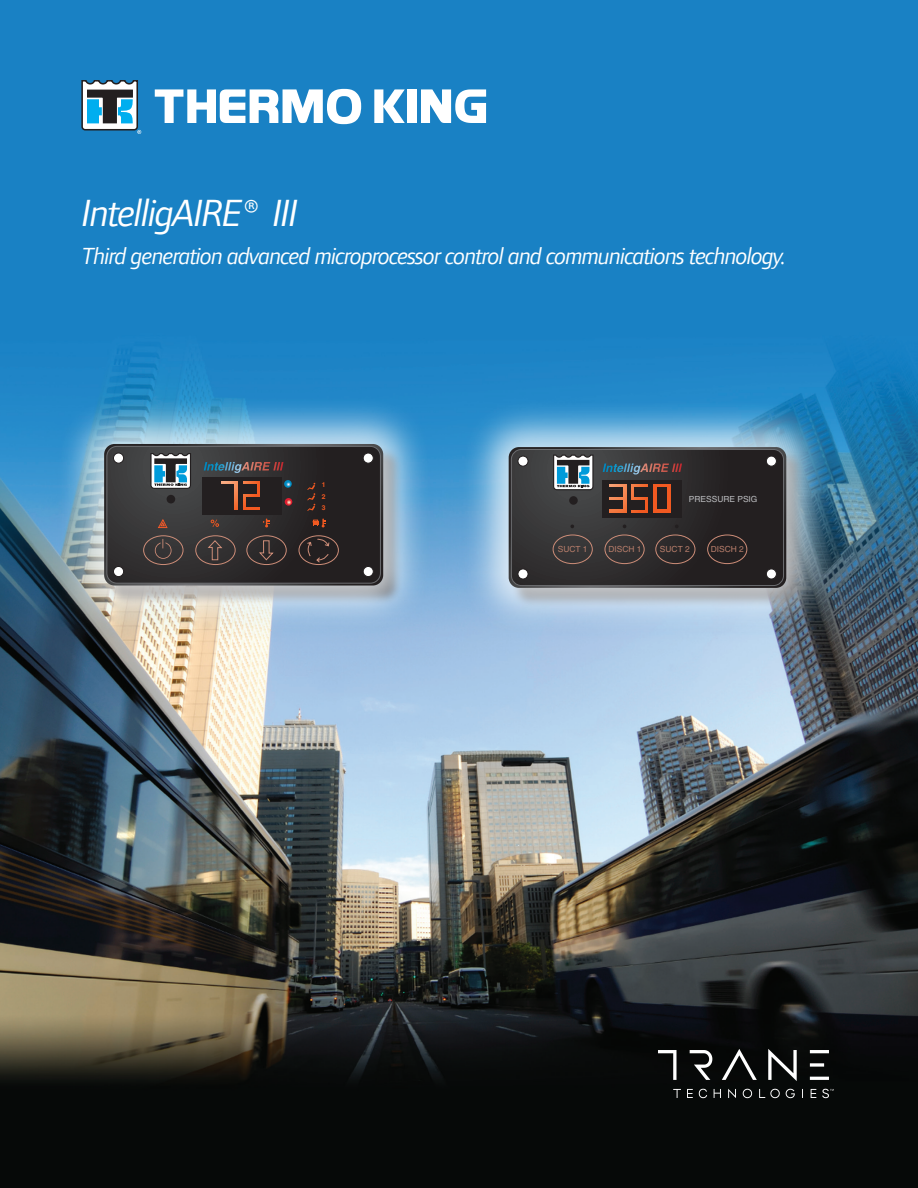
<style>
.page{position:relative;width:918px;height:1188px;background:#fff}
.page>*{position:absolute;margin:0;border:0;box-sizing:border-box;transform-origin:0 0}
.t1{font:italic 39px "Foundry Form Sans";letter-spacing:-.04em;color:#fff}
.t2{font:italic 24px "Foundry Form Sans";letter-spacing:-.04em;color:#fff}
.t3{font:8.4px "Helvetica";color:#b87e6b}
.t4{font:8.4px "Helvetica";color:#bcbdc0}
.t5{font:700 6.75px/11.6px "Helvetica";color:#f15921;text-align:justify}
</style>
<div class="page">
<img style="left:0;top:0;width:918px;height:1188px">
<img style="left:650px;top:1042px;width:187px;height:65px">
<svg style="left:155px;top:89px;width:206px;height:35px"></svg>
<svg style="left:374px;top:89px;width:31px;height:34px"></svg>
<div style="left:408px;top:89px;width:9px;height:34px;background:#fff"></div>
<svg style="left:421px;top:89px;width:65px;height:34px"></svg>
<svg style="left:81px;top:80px;width:60px;height:54px"></svg>
<div style="left:56px;top:395px;width:376px;height:239px;background:#fff;opacity:.75"></div>
<svg style="left:104px;top:444px;width:279px;height:142px;background:#393636"></svg>
<div style="left:460px;top:399px;width:375px;height:237px;background:#fff;opacity:.75"></div>
<svg style="left:509px;top:447px;width:277px;height:141px;background:#3a3636"></svg>
<h1 class="t1" style="left:82px;top:191px;width:218px">IntelligAIRE® III</h1>
<p class="t2" style="left:82px;top:242px;width:706px">Third generation advanced microprocessor control and communications technology.</p>
<p class="t5" style="left:322px;top:479px;width:5px">1<br>2<br>3</p>
<p class="t4" style="left:689px;top:494px;width:70px">PRESSURE PSIG</p>
<p class="t3" style="left:558px;top:544px;width:31px">SUCT 1</p>
<p class="t3" style="left:608px;top:544px;width:35px">DISCH 1</p>
<p class="t3" style="left:660px;top:544px;width:31px">SUCT 2</p>
<p class="t3" style="left:711px;top:544px;width:35px">DISCH 2</p>
</div>
